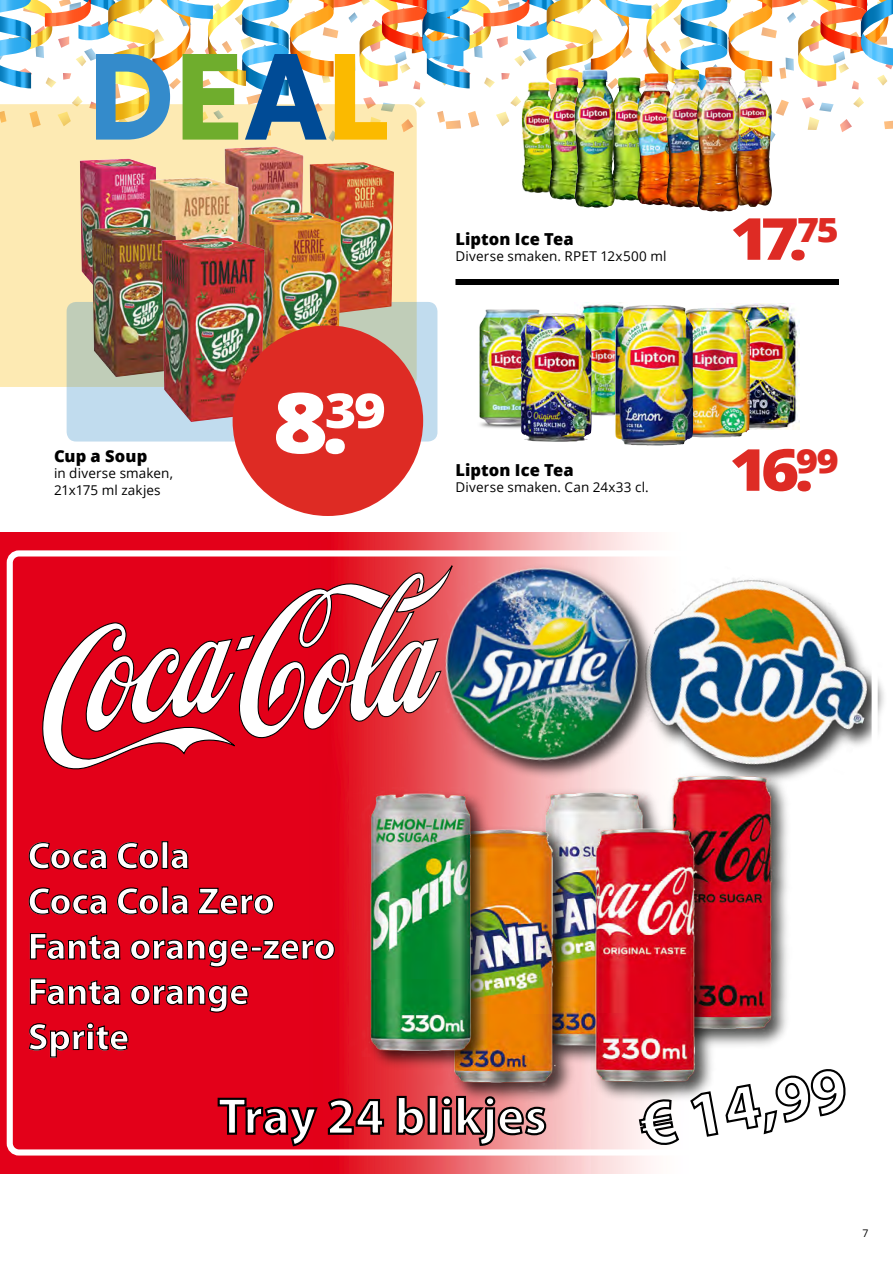
<style>
.page{position:relative;width:893px;height:1263px;background:#fff}
.page>*{position:absolute;margin:0;border:0;box-sizing:border-box;transform-origin:0 0}
.t1{font:800 83.7px "Open Sans";color:#fff;scale:1.13 1}
.t2{font:800 58.05px "Open Sans";color:#de2b24;scale:1.13 1}
.t3{font:700 51.75px "Myriad Pro";color:#fff}
.t4{font:700 37.65px/45.3px "Myriad Pro";color:#fff}
.t5{font:800 33.3px "Open Sans";color:#de2b24;scale:1.13 1}
.t6{font:800 16.5px "Open Sans";letter-spacing:.005em;color:#000}
.t7{font:13.5px/16.5px "Open Sans";letter-spacing:.01em;color:#000}
.t8{font:10.5px "Open Sans";color:#000}
</style>
<div class="page">
<img style="left:0;top:532px;width:650px;height:641px">
<svg style="left:40px;top:622px;width:199px;height:149px"></svg>
<svg style="left:83px;top:566px;width:217px;height:176px"></svg>
<img style="left:785px;top:583px;width:99px;height:185px">
<svg style="left:637px;top:1106px;width:43px;height:42px"></svg>
<svg style="left:692px;top:1069px;width:154px;height:68px"></svg>
<svg style="left:28px;top:841px;width:80px;height:29px;background:#bc0014"></svg>
<svg style="left:116px;top:841px;width:44px;height:29px"></svg>
<div style="left:161px;top:841px;width:7px;height:28px;border:1px solid #000"></div>
<svg style="left:170px;top:848px;width:19px;height:22px"></svg>
<svg style="left:28px;top:887px;width:80px;height:28px;background:#ba0014"></svg>
<svg style="left:116px;top:887px;width:44px;height:28px"></svg>
<div style="left:161px;top:886px;width:7px;height:28px;border:1px solid #000"></div>
<svg style="left:170px;top:894px;width:19px;height:21px"></svg>
<svg style="left:197px;top:887px;width:78px;height:28px;background:#b80014"></svg>
<svg style="left:29px;top:932px;width:92px;height:28px;background:#b50013"></svg>
<svg style="left:130px;top:939px;width:119px;height:29px;background:#b90014"></svg>
<div style="left:251px;top:946px;width:11px;height:5px;border:1px solid #000"></div>
<svg style="left:262px;top:939px;width:24px;height:21px"></svg>
<svg style="left:29px;top:978px;width:92px;height:28px;background:#b50013"></svg>
<svg style="left:130px;top:984px;width:119px;height:30px;background:#ba0014"></svg>
<svg style="left:28px;top:1022px;width:101px;height:36px;background:#be0014"></svg>
<svg style="left:217px;top:1097px;width:102px;height:50px;background:#b40013"></svg>
<svg style="left:326px;top:1097px;width:59px;height:39px;background:#a40f1a"></svg>
<svg style="left:395px;top:1095px;width:31px;height:41px"></svg>
<div style="left:428px;top:1096px;width:10px;height:39px;border:2px solid #000"></div>
<svg style="left:441px;top:1095px;width:106px;height:52px;background:#ac6164"></svg>
<img style="left:300px;top:532px;width:485px;height:255px">
<div style="left:7px;top:550px;width:871px;height:605px;border:6px solid #fff;border-radius:9px"></div>
<img style="left:587px;top:768px;width:227px;height:270px">
<img style="left:495px;top:785px;width:234px;height:36px">
<img style="left:587px;top:820px;width:136px;height:286px">
<img style="left:555px;top:821px;width:224px;height:270px">
<img style="left:446px;top:1092px;width:135px;height:15px">
<img style="left:369px;top:822px;width:269px;height:270px">
<img style="left:361px;top:785px;width:134px;height:289px">
<img style="left:286px;top:787px;width:269px;height:270px">
<div style="left:0;top:142px;width:417px;height:245px;background:#fdeab3"></div>
<svg style="left:67px;top:302px;width:370px;height:139px;background:#c0d6d9"></svg>
<svg style="left:0;top:0;width:893px;height:142px"></svg>
<img style="left:80px;top:159px;width:76px;height:136px">
<img style="left:225px;top:147px;width:78px;height:91px">
<img style="left:150px;top:178px;width:88px;height:60px">
<img style="left:92px;top:227px;width:84px;height:150px">
<img style="left:310px;top:162px;width:84px;height:151px">
<img style="left:249px;top:212px;width:92px;height:137px">
<img style="left:162px;top:238px;width:102px;height:184px">
<div style="left:233px;top:325px;width:190px;height:191px;background:#de2b24;border-radius:50%"></div>
<div style="left:455px;top:279px;width:384px;height:6px;background:#000"></div>
<img style="left:616px;top:77px;width:21px;height:123px">
<img style="left:637px;top:73px;width:29px;height:132px">
<img style="left:521px;top:76px;width:37px;height:117px">
<img style="left:549px;top:77px;width:25px;height:123px">
<img style="left:574px;top:70px;width:42px;height:138px">
<img style="left:740px;top:69px;width:33px;height:138px">
<img style="left:666px;top:69px;width:31px;height:138px">
<img style="left:697px;top:67px;width:43px;height:145px">
<img style="left:479px;top:309px;width:61px;height:120px">
<img style="left:580px;top:302px;width:42px;height:114px">
<img style="left:731px;top:303px;width:68px;height:126px">
<img style="left:520px;top:313px;width:72px;height:129px">
<img style="left:693px;top:308px;width:57px;height:130px">
<img style="left:615px;top:305px;width:78px;height:140px">
<p class="t6" style="left:54px;top:443px;width:95px">Cup a Soup</p>
<p class="t7" style="left:54px;top:465px;width:121px">in diverse smaken,<br>21x175 ml zakjes</p>
<h1 class="t1" style="left:273px;top:359px;width:102px">8.<sup>39</sup></h1>
<p class="t6" style="left:455px;top:226px;width:120px">Lipton Ice Tea</p>
<p class="t7" style="left:455px;top:248px;width:213px">Diverse smaken. RPET 12x500 ml</p>
<h2 class="t2" style="left:730px;top:195px;width:70px">17.</h2>
<h3 class="t5" style="left:797px;top:205px;width:39px">75</h3>
<p class="t6" style="left:455px;top:457px;width:120px">Lipton Ice Tea</p>
<p class="t7" style="left:455px;top:479px;width:195px">Diverse smaken. Can 24x33 cl.</p>
<h2 class="t2" style="left:729px;top:425px;width:76px">16.</h2>
<h3 class="t5" style="left:796px;top:436px;width:39px">99</h3>
<h3 class="t4" style="left:28px;top:832px;width:309px">Coca Cola<br>Coca Cola Zero<br>Fanta orange-zero<br>Fanta orange<br>Sprite</h3>
<h3 class="t3" style="left:218px;top:1082px;width:330px">Tray 24 blikjes</h3>
<p class="t8" style="left:862px;top:1226px;width:8px">7</p>
</div>
